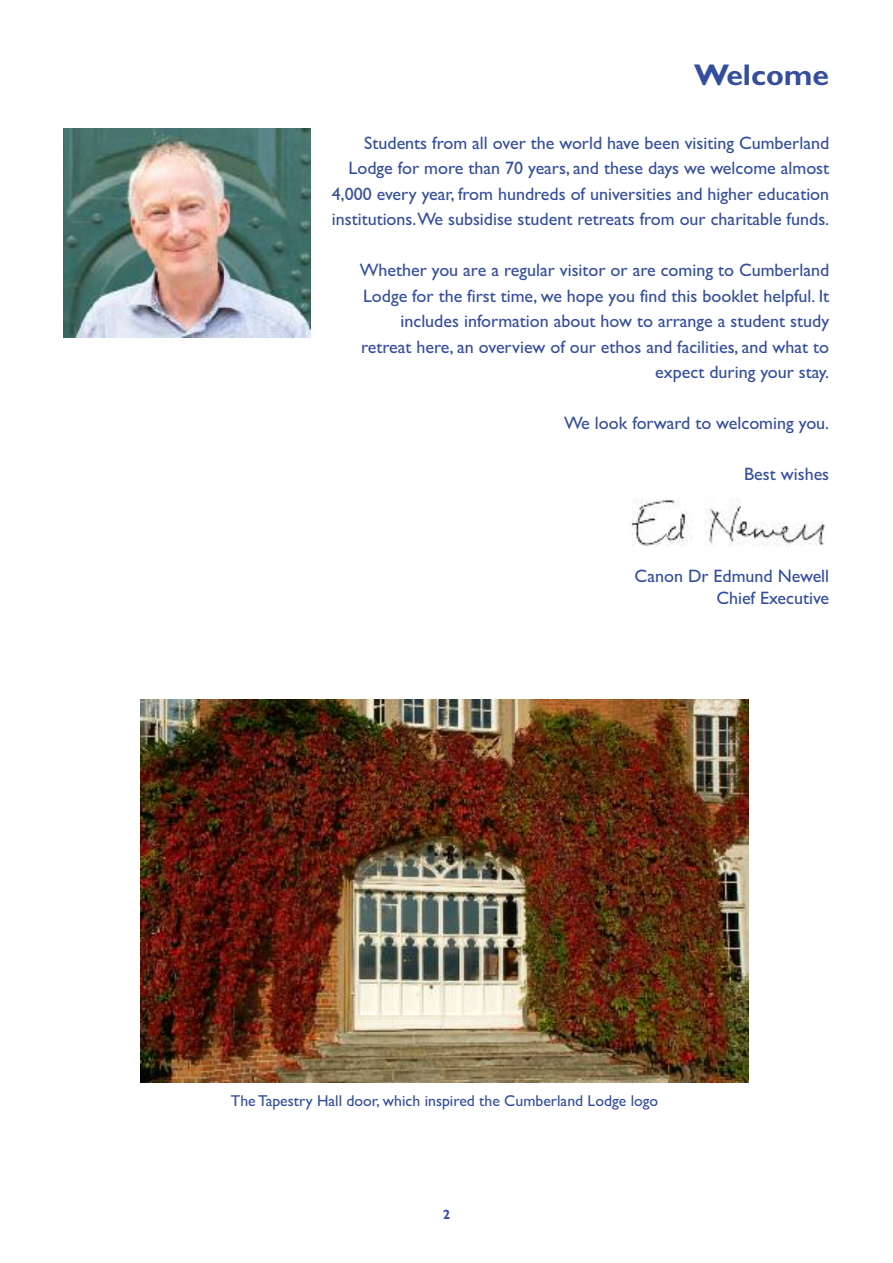
<style>
.page{position:relative;width:893px;height:1263px;background:#fff}
.page>*{position:absolute;margin:0;border:0;box-sizing:border-box;transform-origin:0 0}
.t1{font:700 30px "Gill Sans";color:#344d9d}
.t2{font:18px/25.5px "Gill Sans";color:#344d9d;text-align:right}
.t3{font:15.75px "Gill Sans";color:#344d9d}
.t4{font:700 13.5px "Gill Sans";color:#344d9d}
</style>
<div class="page">
<img style="left:64px;top:128px;width:246px;height:209px">
<img style="left:631px;top:499px;width:194px;height:47px">
<img style="left:140px;top:699px;width:608px;height:383px">
<h1 class="t1" style="left:694px;top:57px;width:137px">Welcome</h1>
<p class="t2" style="left:332px;top:130px;width:499px">Students from all over the world have been visiting Cumberland Lodge for more than 70 years, and these days we welcome almost 4,000 every year, from hundreds of universities and higher education institutions.We subsidise student retreats from our charitable funds.</p>
<p class="t2" style="left:360px;top:257px;width:471px">Whether you are a regular visitor or are coming to Cumberland Lodge for the first time, we hope you find this booklet helpful. It includes information about how to arrange a student study retreat here, an overview of our ethos and facilities, and what to expect during your stay.</p>
<p class="t2" style="left:564px;top:410px;width:267px">We look forward to welcoming you.</p>
<p class="t2" style="left:744px;top:461px;width:87px">Best wishes</p>
<p class="t2" style="left:635px;top:565px;width:196px;line-height:21.6px">Canon Dr Edmund Newell<br>Chief Executive</p>
<p class="t3" style="left:231px;top:1091px;width:429px">The Tapestry Hall door, which inspired the Cumberland Lodge logo</p>
<p class="t4" style="left:443px;top:1206px;width:9px">2</p>
</div>
